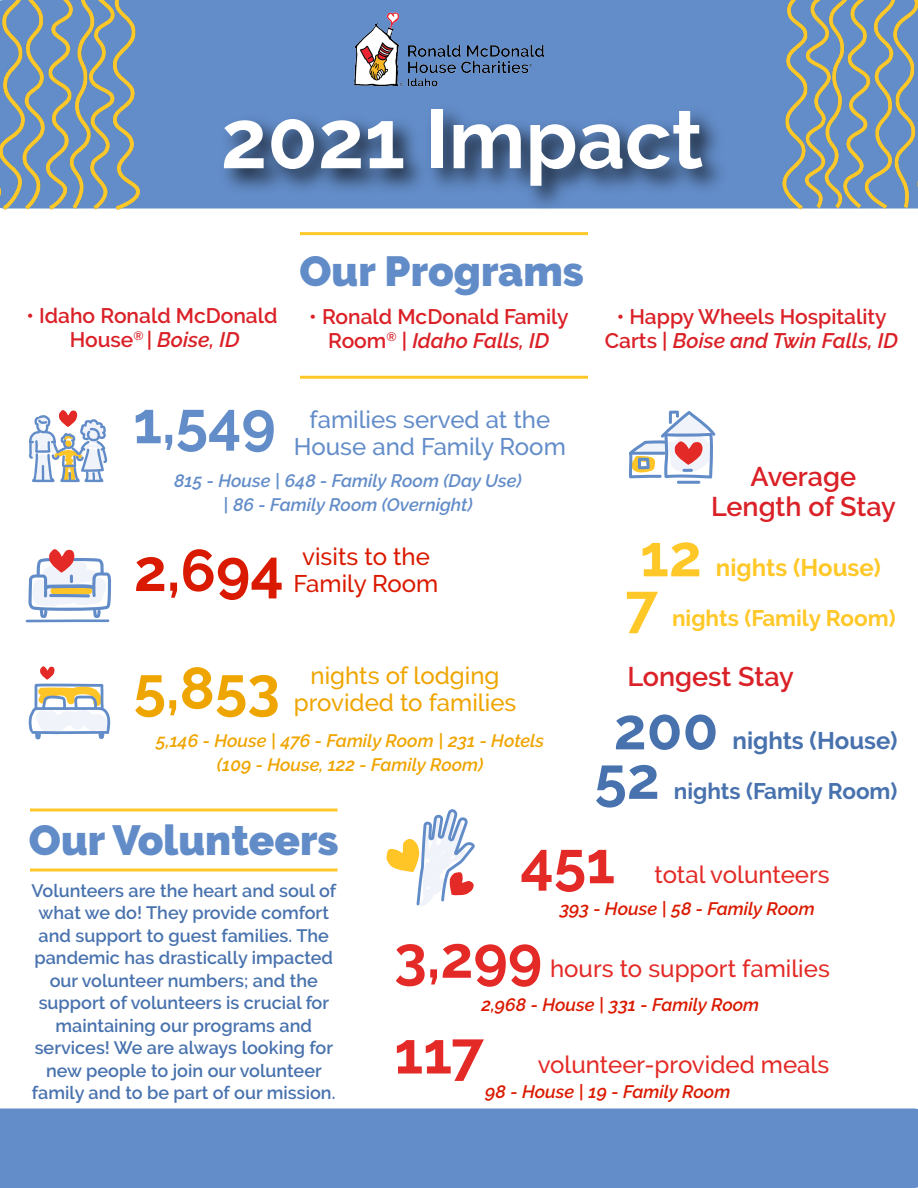
<style>
.page{position:relative;width:918px;height:1188px;background:#fff}
.page>*{position:absolute;margin:0;border:0;box-sizing:border-box;transform-origin:0 0}
.t1{font:700 82.5px "Raleway";color:#fff}
.t2{font:700 58.5px "Raleway";color:#e32a26}
.t3{font:700 58.5px "Raleway";color:#638dc9}
.t4{font:700 58.5px "Raleway";color:#efa500}
.t5{font:700 58.5px "Raleway";color:#da1a00}
.t6{font:700 58.5px "Raleway";color:#4872ae}
.t7{font:700 58.5px "Raleway";color:#ffc829}
.t8{font:900 42px "Raleway";color:#628cc8}
.t9{font:600 27px/30px "Raleway";color:#da2127;text-align:center}
.t10{font:500 24px "Raleway";color:#e32a26}
.t11{font:500 24px/27px "Raleway";color:#638dc9;text-align:center}
.t12{font:500 24px/27px "Raleway";color:#efa500;text-align:center}
.t13{font:500 24px/27px "Raleway";color:#da1a00;text-align:center}
.t14{font:700 24px "Raleway";color:#ffc829}
.t15{font:700 24px "Raleway";color:#4872ae}
.t16{font:700 22.5px "Raleway";color:#ffc829}
.t17{font:700 22.5px "Raleway";color:#4872ae}
.t18{font:600 21px/24px "Raleway";color:#da2127;text-align:center}
.t19{font:600 18px/22.5px "Raleway";color:#4872ae;text-align:center}
.t20{font:italic 600 18px "Raleway";color:#da1a00}
.t21{font:italic 600 18px/24px "Raleway";color:#efa500;text-align:center}
.t22{font:italic 600 18px/24px "Raleway";color:#638dc9;text-align:center}
.s1{font-style:italic}
</style>
<div class="page">
<svg style="left:26px;top:549px;width:85px;height:73px"></svg>
<div style="left:140px;top:0;width:642px;height:208px;background:#638dc9"></div>
<img style="left:188px;top:86px;width:570px;height:123px">
<svg style="left:28px;top:666px;width:83px;height:73px"></svg>
<hr style="left:677px;top:481px;width:23px;height:3px;background:#628cc8;border-radius:2px">
<svg style="left:629px;top:411px;width:87px;height:68px"></svg>
<svg style="left:29px;top:410px;width:78px;height:73px"></svg>
<svg style="left:386px;top:809px;width:89px;height:97px"></svg>
<hr style="left:300px;top:232px;width:288px;height:3px;background:#ffc829">
<hr style="left:300px;top:376px;width:288px;height:3px;background:#ffc829">
<img style="left:354px;top:12px;width:189px;height:76px">
<img style="left:782px;top:0;width:136px;height:210px">
<img style="left:0;top:0;width:140px;height:211px">
<div style="left:0;top:1108px;width:918px;height:80px;background:#638dc9"></div>
<hr style="left:30px;top:808px;width:308px;height:3px;background:#ffc829">
<hr style="left:30px;top:868px;width:308px;height:3px;background:#ffc829">
<h1 class="t1" style="left:221px;top:92px;width:484px">2021 Impact</h1>
<h3 class="t8" style="left:299px;top:247px;width:286px">Our Programs</h3>
<p class="t18" style="left:27px;top:304px;width:252px">• Idaho Ronald McDonald<br>House<sup>®</sup> | <span class="s1">Boise, ID</span></p>
<p class="t18" style="left:309px;top:305px;width:261px">• Ronald McDonald Family<br>Room<sup>®</sup> | <span class="s1">Idaho Falls, ID</span></p>
<p class="t18" style="left:605px;top:305px;width:295px">• Happy Wheels Hospitality<br>Carts | <span class="s1">Boise and Twin Falls, ID</span></p>
<h2 class="t3" style="left:133px;top:389px;width:144px">1,549</h2>
<h3 class="t11" style="left:294px;top:406px;width:273px">families served at the<br>House and Family Room</h3>
<p class="t22" style="left:174px;top:469px;width:349px">815 - House | 648 - Family Room (Day Use) | 86 - Family Room (Overnight)</p>
<h2 class="t5" style="left:134px;top:537px;width:151px">2,694</h2>
<h3 class="t13" style="left:294px;top:543px;width:146px">visits to the<br>Family Room</h3>
<h2 class="t4" style="left:134px;top:655px;width:148px">5,853</h2>
<h3 class="t12" style="left:294px;top:662px;width:224px">nights of lodging provided to families</h3>
<p class="t21" style="left:156px;top:728px;width:389px">5,146 - House | 476 - Family Room | 231 - Hotels (109 - House, 122 - Family Room)</p>
<h2 class="t7" style="left:640px;top:522px;width:63px">12</h2>
<h3 class="t9" style="left:711px;top:461px;width:186px">Average<br>Length of Stay</h3>
<h3 class="t14" style="left:716px;top:554px;width:167px">nights (House)</h3>
<h2 class="t7" style="left:625px;top:572px;width:34px">7</h2>
<p class="t16" style="left:672px;top:605px;width:225px">nights (Family Room)</p>
<h3 class="t9" style="left:628px;top:661px;width:168px">Longest Stay</h3>
<h2 class="t6" style="left:614px;top:695px;width:106px">200</h2>
<h3 class="t15" style="left:733px;top:727px;width:167px">nights (House)</h3>
<h2 class="t6" style="left:594px;top:745px;width:67px">52</h2>
<p class="t17" style="left:674px;top:778px;width:225px">nights (Family Room)</p>
<h3 class="t8" style="left:29px;top:815px;width:311px">Our Volunteers</h3>
<p class="t19" style="left:32px;top:879px;width:306px">Volunteers are the heart and soul of what we do! They provide comfort and support to guest families. The pandemic has drastically impacted our volunteer numbers; and the support of volunteers is crucial for maintaining our programs and services! We are always looking for new people to join our volunteer family and to be part of our mission.</p>
<h2 class="t2" style="left:520px;top:829px;width:96px">451</h2>
<h3 class="t10" style="left:655px;top:860px;width:177px">total volunteers</h3>
<h2 class="t2" style="left:394px;top:924px;width:150px">3,299</h2>
<p class="t20" style="left:560px;top:898px;width:257px">393 - House | 58 - Family Room</p>
<h3 class="t10" style="left:550px;top:955px;width:281px">hours to support families</h3>
<p class="t20" style="left:482px;top:994px;width:279px">2,968 - House | 331 - Family Room</p>
<h2 class="t2" style="left:394px;top:1020px;width:91px">117</h2>
<h3 class="t10" style="left:538px;top:1051px;width:293px">volunteer-provided meals</h3>
<p class="t20" style="left:485px;top:1081px;width:246px">98 - House | 19 - Family Room</p>
</div>
